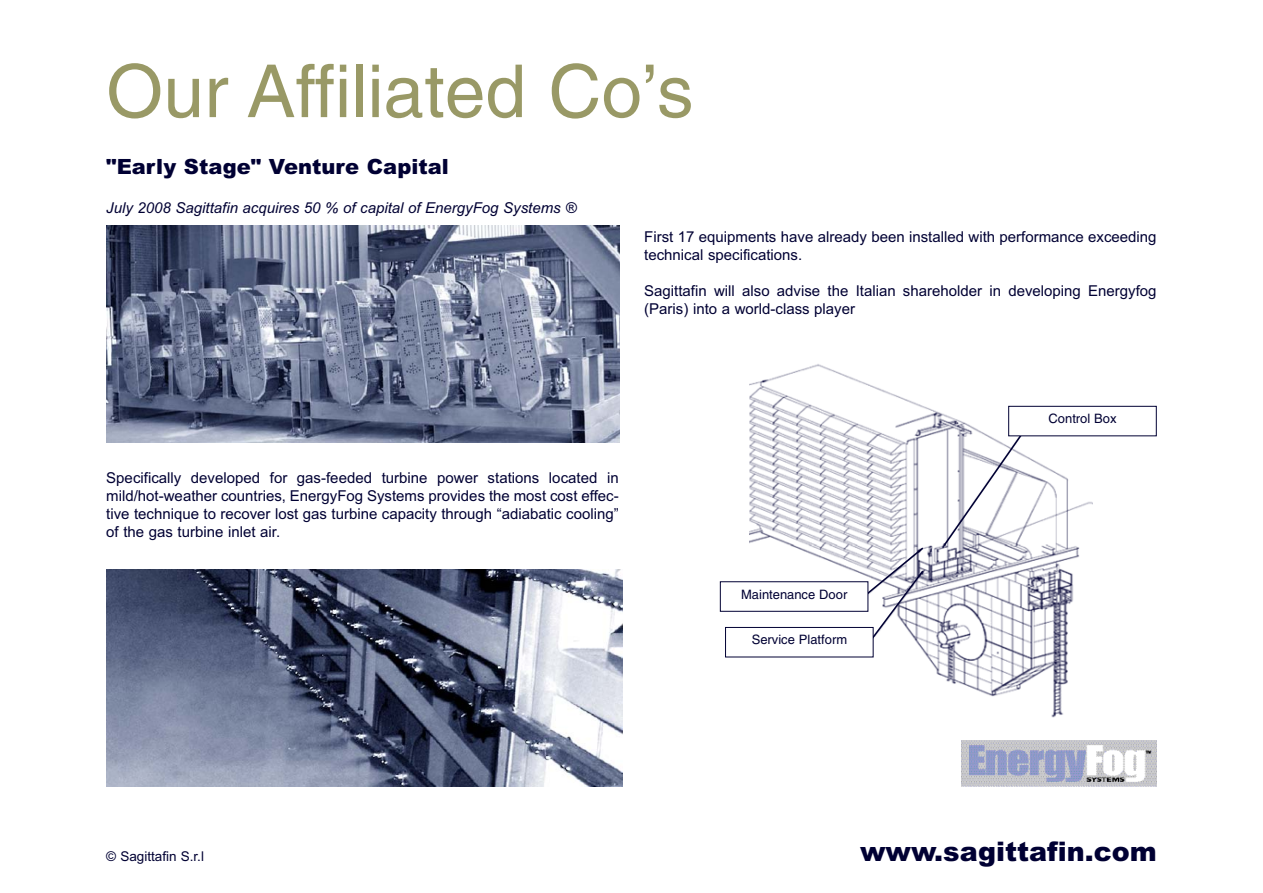
<style>
.page{position:relative;width:1263px;height:893px;background:#fff}
.page>*{position:absolute;margin:0;border:0;box-sizing:border-box;transform-origin:0 0}
.t1{font:73.2px "Helvetica";color:#996}
.t2{font:900 27px "Arial";color:#003}
.t3{font:900 21px "Arial";color:#003}
.t4{font:15px/18px "Arial";color:#003}
.t5{font:italic 15px "Arial";color:#003}
.t6{font:13.5px "Arial";color:#003}
.t7{font:12.9px "Helvetica";color:#003}
</style>
<div class="page">
<img style="left:106px;top:570px;width:517px;height:216px">
<img style="left:106px;top:226px;width:513px;height:216px">
<img style="left:749px;top:364px;width:343px;height:354px">
<svg style="left:961px;top:786px;width:196px;height:1px"></svg>
<img style="left:961px;top:741px;width:196px;height:45px">
<div style="left:720px;top:582px;width:148px;height:29px;background:#fff"></div>
<div style="left:720px;top:581px;width:148px;height:31px;border:1px solid #003"></div>
<svg style="left:862px;top:546px;width:63px;height:97px"></svg>
<div style="left:725px;top:627px;width:148px;height:30px;background:#fff"></div>
<div style="left:725px;top:627px;width:148px;height:30px;border:1px solid #003"></div>
<svg style="left:942px;top:428px;width:85px;height:119px"></svg>
<div style="left:1009px;top:406px;width:147px;height:30px;background:#fff"></div>
<div style="left:1008px;top:406px;width:149px;height:30px;border:1px solid #003"></div>
<h1 class="t1" style="left:106px;top:65px;width:589px">Our Affiliated Co’s</h1>
<h3 class="t3" style="left:106px;top:155px;width:344px">"Early Stage" Venture Capital</h3>
<p class="t5" style="left:106px;top:199px;width:472px">July 2008 Sagittafin acquires 50 % of capital of EnergyFog Systems ®</p>
<p class="t4" style="left:644px;top:228px;width:514px">First 17 equipments have already been installed with performance exceeding technical specifications.</p>
<p class="t4" style="left:644px;top:282px;width:514px">Sagittafin will also advise the Italian shareholder in developing Energyfog (Paris) into a world-class player</p>
<p class="t4" style="left:106px;top:469px;width:514px;text-align:justify">Specifically developed for gas-feeded turbine power stations located in mild/hot-weather countries, EnergyFog Systems provides the most cost effec&shy;tive technique to recover lost gas turbine capacity through “adiabatic cooling” of the gas turbine inlet air.</p>
<p class="t7" style="left:741px;top:589px;width:108px">Maintenance Door</p>
<p class="t7" style="left:752px;top:635px;width:97px">Service Platform</p>
<p class="t7" style="left:1048px;top:414px;width:70px">Control Box</p>
<p class="t6" style="left:106px;top:849px;width:99px">© Sagittafin S.r.l</p>
<h2 class="t2" style="left:860px;top:836px;width:298px">www.sagittafin.com</h2>
</div>
